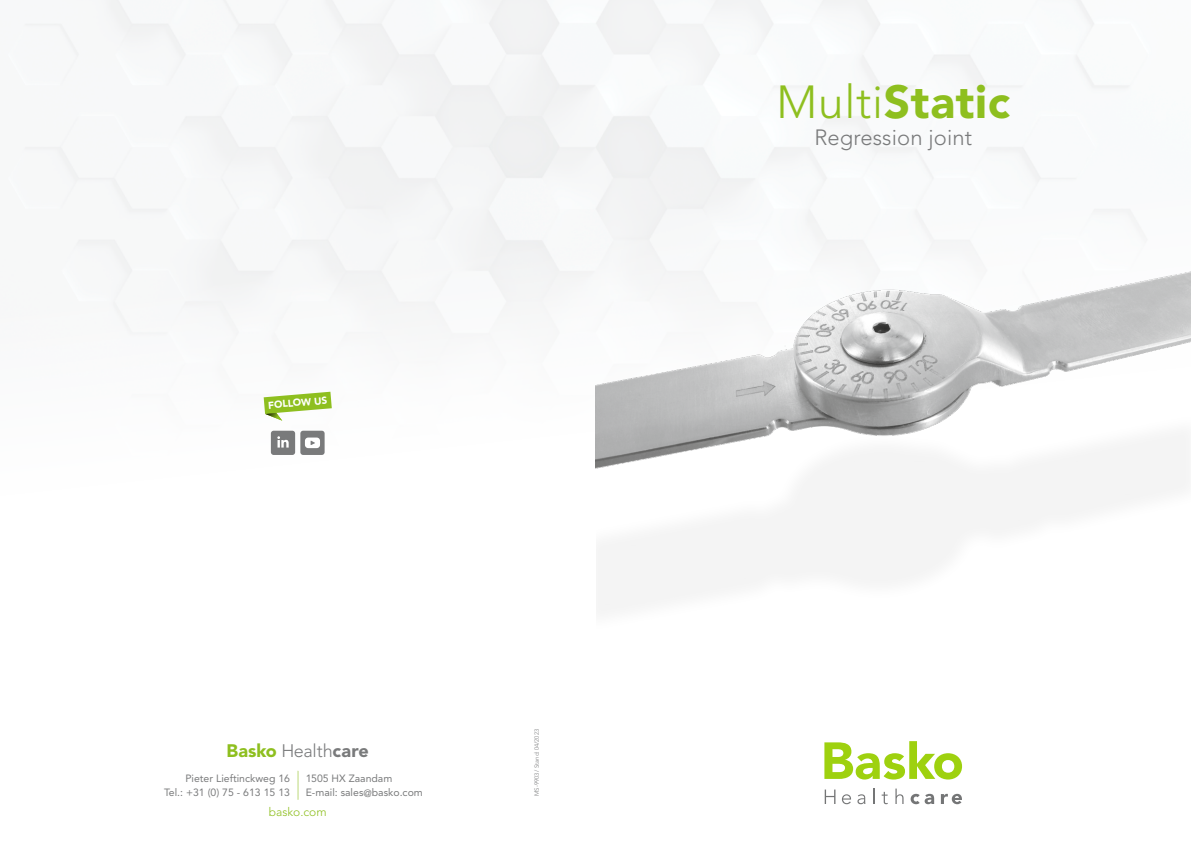
<style>
.page{position:relative;width:1191px;height:842px;background:#fff}
.page>*{position:absolute;margin:0;border:0;box-sizing:border-box;transform-origin:0 0}
.t1{font:900 46px "Avenir LT Std";letter-spacing:.015em;color:#8ebf1f}
.t2{font:300 22px "Avenir LT Std";letter-spacing:.005em;color:#797a7b}
.t3{font:300 18px "Avenir LT Std";letter-spacing:-.02em;color:#797a7b}
.t4{font:300 12px "Avenir LT Std";color:#8ebf1f}
.t5{font:10.5px/14px "Avenir LT Std";color:#797a7b}
.t6{font:900 10px "Avenir LT Std";color:#fff}
.t7{font:300 6px "Avenir LT Std";letter-spacing:-.01em;color:#797a7b}
.s1{font-weight:900;color:#8ebf1f}
.s2{font-weight:900}
.s3{font-weight:300}
</style>
<div class="page">
<svg style="left:297px;top:771px;width:1px;height:28px"></svg>
<div style="left:271px;top:431px;width:24px;height:24px;background:#797a7b;border-radius:3px"></div>
<svg style="left:277px;top:436px;width:12px;height:12px"></svg>
<div style="left:300px;top:431px;width:24px;height:24px;background:#797a7b;border-radius:3px"></div>
<svg style="left:305px;top:437px;width:15px;height:11px"></svg>
<svg style="left:264px;top:392px;width:68px;height:29px"></svg>
<img style="left:595px;top:186px;width:596px;height:283px">
<svg style="left:824px;top:741px;width:138px;height:38px"></svg>
<svg style="left:824px;top:789px;width:11px;height:15px"></svg>
<svg style="left:842px;top:794px;width:9px;height:10px"></svg>
<svg style="left:857px;top:794px;width:8px;height:10px"></svg>
<svg style="left:873px;top:788px;width:1px;height:16px"></svg>
<svg style="left:881px;top:792px;width:6px;height:12px"></svg>
<svg style="left:895px;top:788px;width:8px;height:16px"></svg>
<svg style="left:910px;top:794px;width:24px;height:10px"></svg>
<svg style="left:941px;top:794px;width:21px;height:10px"></svg>
<p class="t6" style="left:268px;top:399px;width:61px;rotate:-5deg">FOLLOW US</p>
<h3 class="t3" style="left:226px;top:740px;width:144px"><span class="s1">Basko</span> Health<span class="s2">care</span></h3>
<p class="t5" style="left:306px;top:772px;width:119px">1505 HX Zaandam<br>E-mail: sales@basko.com</p>
<p class="t5" style="left:164px;top:772px;width:127px;text-align:right">Pieter Lieftinckweg 16<br>Tel.: +31 (0) 75 - 613 15 13</p>
<p class="t4" style="left:269px;top:805px;width:59px">basko.com</p>
<p class="t7" style="left:533px;top:796px;width:68px;rotate:-90deg">MS-9903 / Stand: 04/2023</p>
<h1 class="t1" style="left:776px;top:74px;width:235px"><span class="s3">Multi</span>Static</h1>
<h2 class="t2" style="left:814px;top:124px;width:159px">Regression joint</h2>
</div>
